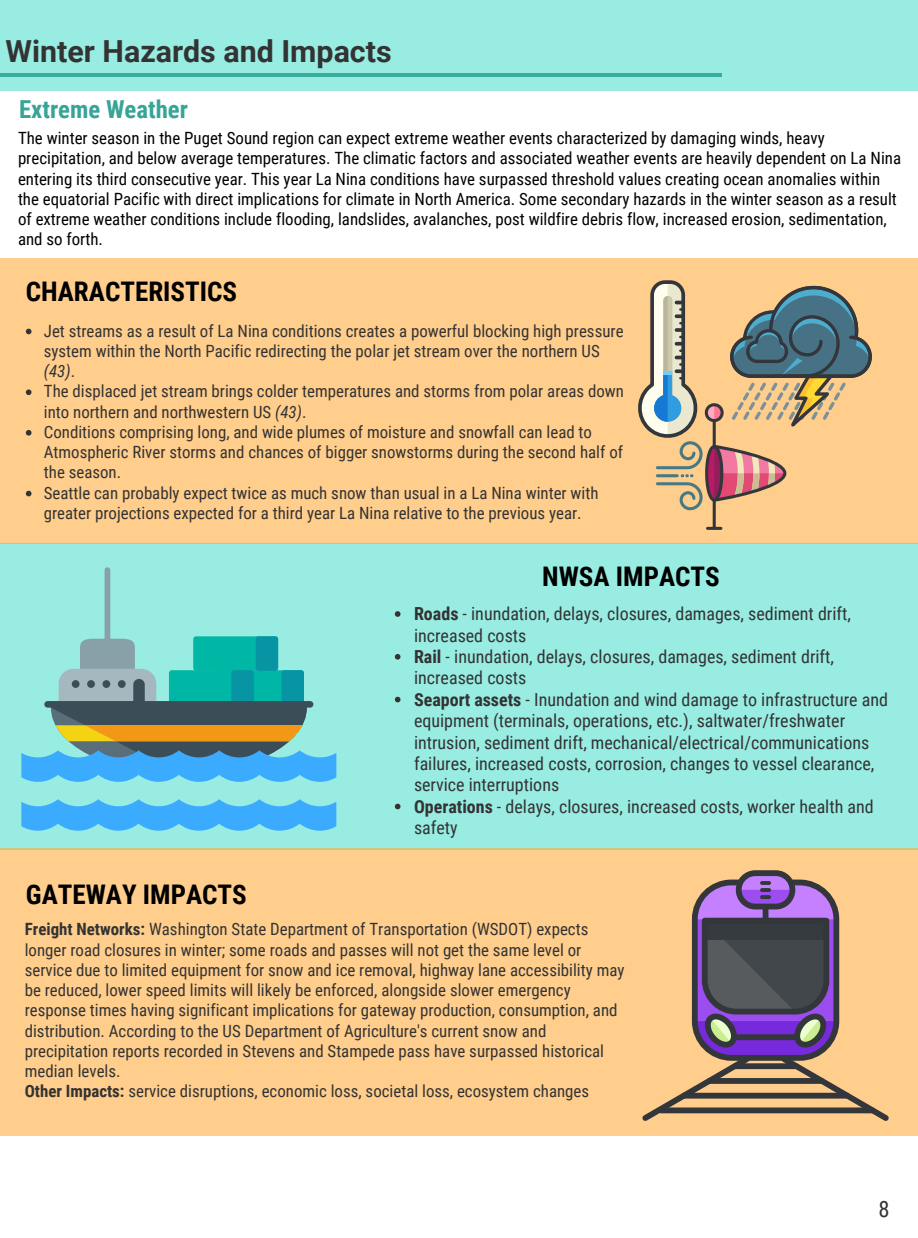
<style>
.page{position:relative;width:918px;height:1238px;background:#fff}
.page>*{position:absolute;margin:0;border:0;box-sizing:border-box;transform-origin:0 0}
.t1{font:700 30.3px "Roboto";color:#333}
.t2{font:700 27px "Roboto Condensed";color:#000}
.t3{font:700 24.75px "Roboto Condensed";color:#37a497}
.t4{font:22.5px "Roboto Condensed";color:#333}
.t5{font:18px/21.3px "Roboto Condensed";color:#333}
.t6{font:16.8px/20.2px "Roboto Condensed";color:#333}
.t7{font:16.8px/20.2px "Roboto Condensed";color:#000}
.s1{font-style:italic}
.s2{font-weight:700}
</style>
<div class="page">
<div style="left:0;top:0;width:918px;height:90px;background:#98ece2"></div>
<hr style="left:0;top:73px;width:721px;height:4px;background:#3aad9f">
<div style="left:0;top:258px;width:918px;height:285px;background:#ffcd8c"></div>
<div style="left:0;top:543px;width:918px;height:306px;background:#98ece2"></div>
<div style="left:0;top:848px;width:918px;height:287px;background:#ffcd8c"></div>
<hr style="left:713px;top:500px;width:3px;height:27px;background:#33363a">
<svg style="left:708px;top:527px;width:13px;height:3px"></svg>
<svg style="left:638px;top:280px;width:234px;height:232px"></svg>
<svg style="left:26px;top:328px;width:6px;height:6px"></svg>
<svg style="left:26px;top:389px;width:6px;height:6px"></svg>
<svg style="left:26px;top:430px;width:6px;height:5px"></svg>
<svg style="left:26px;top:491px;width:6px;height:5px"></svg>
<svg style="left:695px;top:882px;width:141px;height:175px;background:#ad74e0"></svg>
<svg style="left:642px;top:914px;width:247px;height:206px"></svg>
<svg style="left:739px;top:873px;width:53px;height:33px"></svg>
<div style="left:736px;top:870px;width:59px;height:39px;border:6px solid #33363a;border-radius:17px"></div>
<div style="left:763px;top:907px;width:5px;height:12px;background:#33363a"></div>
<div style="left:734px;top:1034px;width:62px;height:6px;background:#33363a"></div>
<svg style="left:739px;top:881px;width:53px;height:25px"></svg>
<div style="left:219px;top:670px;width:85px;height:34px;background:#00b7a5;border-radius:3px"></div>
<div style="left:282px;top:670px;width:22px;height:34px;background:#0794a3;border-radius:3px"></div>
<div style="left:193px;top:636px;width:85px;height:34px;background:#00b7a5;border-radius:3px"></div>
<div style="left:256px;top:636px;width:22px;height:34px;background:#0794a3;border-radius:3px"></div>
<div style="left:169px;top:670px;width:85px;height:34px;background:#00b7a5;border-radius:3px"></div>
<div style="left:231px;top:670px;width:23px;height:34px;background:#0794a3;border-radius:3px"></div>
<div style="left:80px;top:638px;width:55px;height:30px;background:#88a1a8"></div>
<div style="left:59px;top:668px;width:97px;height:46px;background:#a5b8bf;border-radius:15px"></div>
<svg style="left:21px;top:799px;width:315px;height:31px"></svg>
<svg style="left:21px;top:706px;width:315px;height:75px"></svg>
<div style="left:44px;top:701px;width:269px;height:6px;background:#3b4d56;border-radius:3px"></div>
<div style="left:105px;top:567px;width:5px;height:82px;background:#88a1a8;border-radius:3px"></div>
<div style="left:72px;top:680px;width:8px;height:8px;background:#3b4d56;border-radius:50%"></div>
<div style="left:87px;top:680px;width:8px;height:8px;background:#3b4d56;border-radius:50%"></div>
<div style="left:103px;top:680px;width:7px;height:8px;background:#3b4d56;border-radius:50%"></div>
<div style="left:118px;top:680px;width:8px;height:8px;background:#3b4d56;border-radius:50%"></div>
<div style="left:133px;top:679px;width:12px;height:29px;background:#3b4d56;border-radius:6px"></div>
<svg style="left:395px;top:611px;width:5px;height:6px"></svg>
<svg style="left:395px;top:654px;width:5px;height:5px"></svg>
<svg style="left:395px;top:696px;width:5px;height:6px"></svg>
<svg style="left:395px;top:803px;width:5px;height:6px"></svg>
<h1 class="t1" style="left:6px;top:30px;width:388px">Winter Hazards and Impacts</h1>
<h3 class="t3" style="left:19px;top:92px;width:170px">Extreme Weather</h3>
<p class="t7" style="left:18px;top:127px;width:885px">The winter season in the Puget Sound region can expect extreme weather events characterized by damaging winds, heavy precipitation, and below average temperatures. The climatic factors and associated weather events are heavily dependent on La Nina entering its third consecutive year. This year La Nina conditions have surpassed threshold values creating ocean anomalies within the equatorial Pacific with direct implications for climate in North America. Some secondary hazards in the winter season as a result of extreme weather conditions include flooding, landslides, avalanches, post wildfire debris flow, increased erosion, sedimentation, and so forth.</p>
<h2 class="t2" style="left:26px;top:272px;width:213px">CHARACTERISTICS</h2>
<p class="t6" style="left:44px;top:320px;width:582px">Jet streams as a result of La Nina conditions creates a powerful blocking high pressure system within the North Pacific redirecting the polar jet stream over the northern US <span class="s1">(43)</span>.<br>The displaced jet stream brings colder temperatures and storms from polar areas down into northern and northwestern US <span class="s1">(43)</span>.<br>Conditions comprising long, and wide plumes of moisture and snowfall can lead to Atmospheric River storms and chances of bigger snowstorms during the second half of the season.<br>Seattle can probably expect twice as much snow than usual in a La Nina winter with greater projections expected for a third year La Nina relative to the previous year.</p>
<h2 class="t2" style="left:542px;top:558px;width:179px">NWSA IMPACTS</h2>
<p class="t5" style="left:414px;top:602px;width:476px"><span class="s2">Roads</span> - inundation, delays, closures, damages, sediment drift, increased costs<br><span class="s2">Rail</span> - inundation, delays, closures, damages, sediment drift, increased costs<br><span class="s2">Seaport assets</span> - Inundation and wind damage to infrastructure and equipment (terminals, operations, etc.), saltwater/freshwater intrusion, sediment drift, mechanical/electrical/communications failures, increased costs, corrosion, changes to vessel clearance, service interruptions<br><span class="s2">Operations</span> - delays, closures, increased costs, worker health and safety</p>
<h2 class="t2" style="left:26px;top:875px;width:222px">GATEWAY IMPACTS</h2>
<p class="t6" style="left:25px;top:918px;width:601px"><span class="s2">Freight Networks:</span> Washington State Department of Transportation (WSDOT) expects longer road closures in winter; some roads and passes will not get the same level or service due to limited equipment for snow and ice removal, highway lane accessibility may be reduced, lower speed limits will likely be enforced, alongside slower emergency response times having significant implications for gateway production, consumption, and distribution. According to the US Department of Agriculture's current snow and precipitation reports recorded in Stevens and Stampede pass have surpassed historical median levels.<br><span class="s2">Other Impacts:</span> service disruptions, economic loss, societal loss, ecosystem changes</p>
<h3 class="t4" style="left:879px;top:1192px;width:13px">8</h3>
</div>
